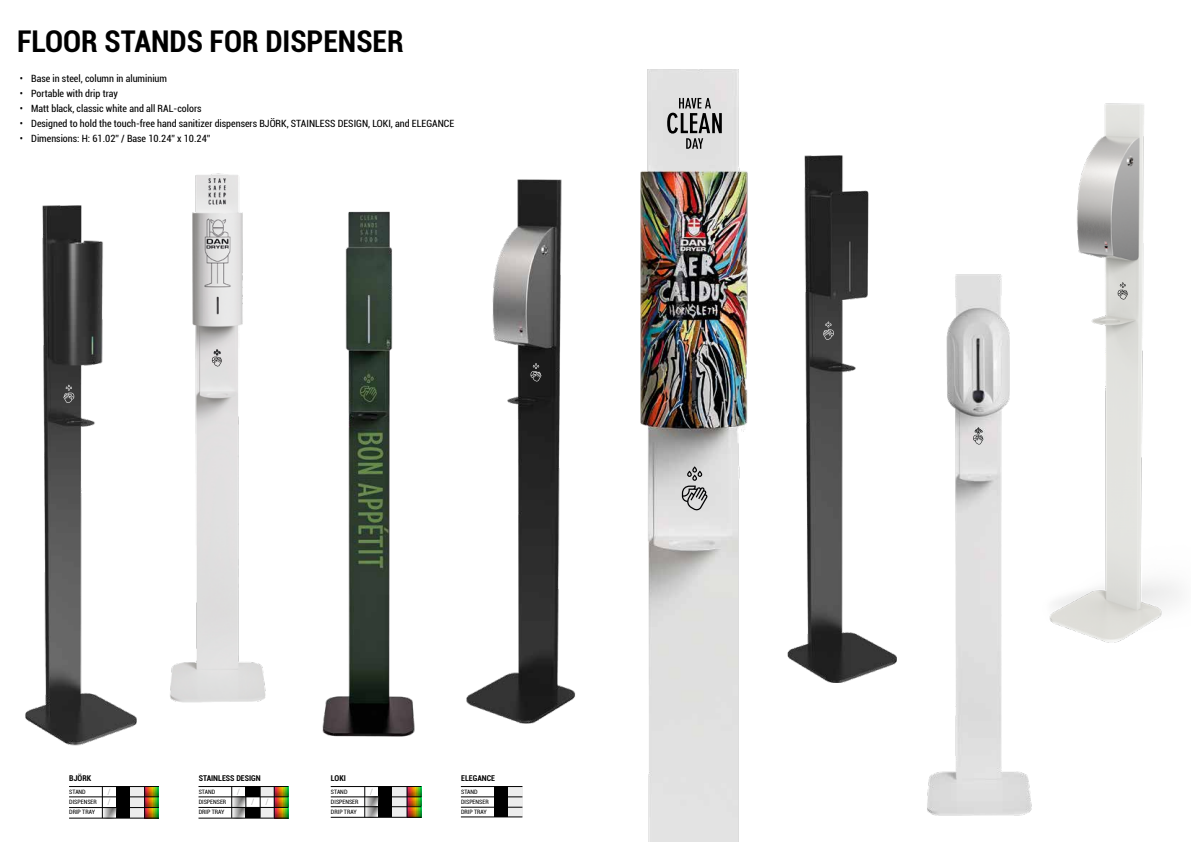
<style>
.page{position:relative;width:1191px;height:842px;background:#fff}
.page>*{position:absolute;margin:0;border:0;box-sizing:border-box;transform-origin:0 0}
.t1{font:700 condensed 30px "Roboto";color:#000}
.t2{font:condensed 10px "Roboto";color:#000}
.t3{font:9px/10.1px "Times New Roman";color:#878787}
.t4{font:700 condensed 8px "Roboto";color:#000}
.t5{font:condensed 6px/10px "Roboto";color:#000}
</style>
<div class="page">
<img style="left:640px;top:69px;width:203px;height:773px">
<svg style="left:682px;top:466px;width:26px;height:45px"></svg>
<svg style="left:667px;top:98px;width:55px;height:51px;background:#a5a5a5"></svg>
<img style="left:25px;top:205px;width:111px;height:541px">
<img style="left:776px;top:156px;width:94px;height:527px">
<img style="left:1077px;top:103px;width:103px;height:540px">
<img style="left:322px;top:211px;width:93px;height:526px">
<img style="left:119px;top:173px;width:147px;height:546px">
<img style="left:870px;top:236px;width:219px;height:580px">
<img style="left:466px;top:179px;width:110px;height:545px">
<svg style="left:1117px;top:282px;width:11px;height:18px"></svg>
<svg style="left:973px;top:427px;width:10px;height:18px"></svg>
<svg style="left:212px;top:349px;width:10px;height:18px"></svg>
<svg style="left:530px;top:363px;width:11px;height:19px"></svg>
<svg style="left:63px;top:385px;width:11px;height:18px"></svg>
<svg style="left:823px;top:322px;width:10px;height:18px"></svg>
<div style="left:494px;top:786px;width:14px;height:11px;background:#000"></div>
<div style="left:494px;top:807px;width:14px;height:10px;background:#000"></div>
<div style="left:494px;top:797px;width:14px;height:11px;background:#000"></div>
<div style="left:508px;top:786px;width:14px;height:11px;background:#ededed"></div>
<div style="left:508px;top:807px;width:14px;height:10px;background:#ededed"></div>
<div style="left:508px;top:797px;width:14px;height:10px;background:#ededed"></div>
<hr style="left:461px;top:786px;width:61px;height:1px;background:#000">
<hr style="left:461px;top:797px;width:61px;height:1px;background:#000">
<hr style="left:461px;top:807px;width:61px;height:1px;background:#000">
<hr style="left:461px;top:817px;width:61px;height:1px;background:#000">
<div style="left:116px;top:786px;width:15px;height:11px;background:#000"></div>
<div style="left:116px;top:797px;width:15px;height:11px;background:#000"></div>
<div style="left:116px;top:807px;width:15px;height:11px;background:#000"></div>
<div style="left:131px;top:786px;width:14px;height:11px;background:#ededed"></div>
<div style="left:131px;top:797px;width:14px;height:10px;background:#ededed"></div>
<div style="left:131px;top:807px;width:14px;height:11px;background:#ededed"></div>
<img style="left:145px;top:798px;width:14px;height:9px">
<svg style="left:145px;top:808px;width:14px;height:10px"></svg>
<svg style="left:145px;top:787px;width:14px;height:10px"></svg>
<hr style="left:69px;top:786px;width:90px;height:1px;background:#000">
<svg style="left:103px;top:808px;width:13px;height:10px"></svg>
<hr style="left:69px;top:797px;width:90px;height:1px;background:#000">
<hr style="left:69px;top:807px;width:90px;height:1px;background:#000">
<hr style="left:69px;top:818px;width:90px;height:1px;background:#000">
<hr style="left:102px;top:787px;width:1px;height:31px;background:#000">
<hr style="left:144px;top:787px;width:1px;height:31px;background:#000">
<div style="left:246px;top:786px;width:14px;height:11px;background:#000"></div>
<div style="left:260px;top:786px;width:14px;height:11px;background:#ededed"></div>
<img style="left:275px;top:798px;width:13px;height:9px">
<svg style="left:275px;top:787px;width:13px;height:10px"></svg>
<svg style="left:232px;top:798px;width:14px;height:9px"></svg>
<svg style="left:232px;top:808px;width:14px;height:10px"></svg>
<hr style="left:198px;top:786px;width:90px;height:1px;background:#000">
<hr style="left:198px;top:797px;width:90px;height:1px;background:#000">
<div style="left:246px;top:807px;width:14px;height:11px;background:#000"></div>
<div style="left:260px;top:807px;width:14px;height:11px;background:#ededed"></div>
<svg style="left:275px;top:808px;width:13px;height:10px"></svg>
<hr style="left:198px;top:807px;width:90px;height:1px;background:#000">
<hr style="left:198px;top:818px;width:90px;height:1px;background:#000">
<hr style="left:231px;top:787px;width:1px;height:31px;background:#000">
<hr style="left:246px;top:787px;width:1px;height:31px;background:#000">
<hr style="left:260px;top:787px;width:1px;height:31px;background:#000">
<hr style="left:274px;top:787px;width:1px;height:31px;background:#000">
<svg style="left:365px;top:807px;width:14px;height:10px"></svg>
<div style="left:379px;top:786px;width:14px;height:11px;background:#000"></div>
<div style="left:379px;top:797px;width:14px;height:10px;background:#000"></div>
<div style="left:393px;top:786px;width:14px;height:11px;background:#ededed"></div>
<div style="left:393px;top:797px;width:14px;height:10px;background:#ededed"></div>
<img style="left:408px;top:798px;width:13px;height:8px">
<svg style="left:408px;top:787px;width:13px;height:10px"></svg>
<svg style="left:365px;top:798px;width:14px;height:8px"></svg>
<hr style="left:331px;top:786px;width:90px;height:1px;background:#000">
<hr style="left:331px;top:797px;width:90px;height:1px;background:#000">
<div style="left:379px;top:807px;width:14px;height:10px;background:#000"></div>
<div style="left:393px;top:807px;width:14px;height:10px;background:#ededed"></div>
<svg style="left:408px;top:807px;width:13px;height:10px"></svg>
<hr style="left:331px;top:806px;width:90px;height:1px;background:#000">
<hr style="left:331px;top:817px;width:90px;height:1px;background:#000">
<hr style="left:364px;top:787px;width:1px;height:30px;background:#000">
<hr style="left:407px;top:787px;width:1px;height:30px;background:#000">
<h1 class="t1" style="left:17px;top:20px;width:388px">FLOOR STANDS FOR DISPENSER</h1>
<p class="t2" style="left:20px;top:72px;width:149px">• Base in steel, column in aluminium</p>
<p class="t2" style="left:20px;top:87px;width:99px">• Portable with drip tray</p>
<p class="t2" style="left:20px;top:102px;width:183px">• Matt black, classic white and all RAL-colors</p>
<p class="t2" style="left:20px;top:117px;width:436px">• Designed to hold the touch-free hand sanitizer dispensers BJÖRK, STAINLESS DESIGN, LOKI, and ELEGANCE</p>
<p class="t2" style="left:20px;top:132px;width:192px">• Dimensions: H: 61.02” / Base 10.24” x 10.24”</p>
<p class="t4" style="left:69px;top:773px;width:24px">BJÖRK</p>
<p class="t5" style="left:69px;top:787px;width:29px">STAND<br>DISPENSER<br>DRIP TRAY</p>
<p class="t3" style="left:108px;top:786px;width:4px">/ /</p>
<p class="t4" style="left:199px;top:773px;width:64px">STAINLESS DESIGN</p>
<p class="t5" style="left:199px;top:787px;width:29px">STAND<br>DISPENSER<br>DRIP TRAY</p>
<p class="t3" style="left:251px;top:797px;width:4px">/</p>
<p class="t3" style="left:266px;top:797px;width:4px">/</p>
<p class="t3" style="left:237px;top:786px;width:4px">/</p>
<p class="t4" style="left:331px;top:773px;width:17px">LOKI</p>
<p class="t5" style="left:331px;top:787px;width:29px">STAND<br>DISPENSER<br>DRIP TRAY</p>
<p class="t3" style="left:370px;top:786px;width:4px">/</p>
<p class="t4" style="left:461px;top:773px;width:35px">ELEGANCE</p>
<p class="t5" style="left:461px;top:787px;width:29px">STAND<br>DISPENSER<br>DRIP TRAY</p>
</div>
